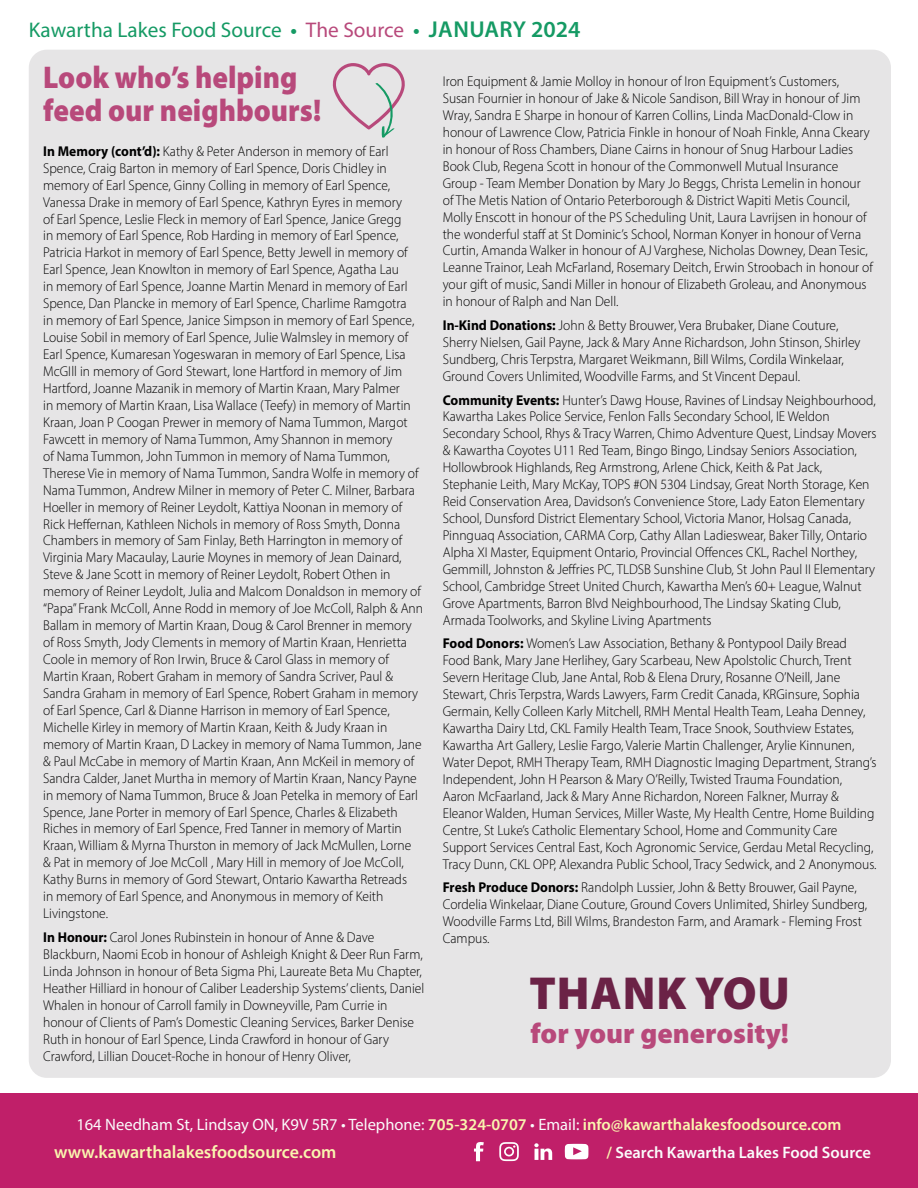
<style>
.page{position:relative;width:918px;height:1188px;background:#fff}
.page>*{position:absolute;margin:0;border:0;box-sizing:border-box;transform-origin:0 0}
.t1{font:900 46.5px "Myriad Pro";letter-spacing:.02em;color:#6b2246}
.t2{font:900 31.5px/33px "Myriad Pro";color:#b8497b;scale:.92 1}
.t3{font:900 28.5px "Myriad Pro";color:#b8497b}
.t4{font:21.3px "Myriad Pro";color:#159a64}
.t5{font:600 18px "Myriad Pro";color:#faf5af}
.t6{font:16.5px "Myriad Pro";color:#fafbfb}
.t7{font:600 16.5px "Myriad Pro";color:#fafbfb}
.t8{font:300 14.25px/17px "Myriad Pro";color:#000;scale:.95 1}
.s1{font-weight:600}
.s2{color:#b8497b}
.s3{font-weight:600;font-size:23.1px}
.s4{font-weight:700}
.s5{font-weight:600;color:#faf5af}
.s6{color:#faf5af}
</style>
<div class="page">
<div style="left:0;top:1093px;width:918px;height:95px;background:#c01f69"></div>
<svg style="left:534px;top:1143px;width:18px;height:17px"></svg>
<svg style="left:474px;top:1142px;width:10px;height:19px"></svg>
<svg style="left:565px;top:1144px;width:24px;height:15px"></svg>
<svg style="left:499px;top:1142px;width:20px;height:19px"></svg>
<div style="left:29px;top:50px;width:862px;height:1028px;background:#e6e5e6;border-radius:18px"></div>
<svg style="left:333px;top:63px;width:72px;height:75px"></svg>
<h3 class="t4" style="left:29px;top:16px;width:553px">Kawartha Lakes Food Source <span class="s1">•</span> <span class="s2">The Source</span> <span class="s1">•</span> <span class="s3">JANUARY 2024</span></h3>
<h2 class="t2" style="left:43px;top:60px;width:304px">Look who’s helping feed our neighbours!</h2>
<p class="t8" style="left:43px;top:142px;width:401px"><span class="s4">In Memory (cont’d):</span> Kathy &amp; Peter Anderson in memory of Earl Spence, Craig Barton in memory of Earl Spence, Doris Chidley in memory of Earl Spence, Ginny Colling in memory of Earl Spence, Vanessa Drake in memory of Earl Spence, Kathryn Eyres in memory<br>of Earl Spence, Leslie Fleck in memory of Earl Spence, Janice Gregg<br>in memory of Earl Spence, Rob Harding in memory of Earl Spence, Patricia Harkot in memory of Earl Spence, Betty Jewell in memory of Earl Spence, Jean Knowlton in memory of Earl Spence, Agatha Lau<br>in memory of Earl Spence, Joanne Martin Menard in memory of Earl Spence, Dan Plancke in memory of Earl Spence, Charlime Ramgotra<br>in memory of Earl Spence, Janice Simpson in memory of Earl Spence, Louise Sobil in memory of Earl Spence, Julie Walmsley in memory of Earl Spence, Kumaresan Yogeswaran in memory of Earl Spence, Lisa McGIll in memory of Gord Stewart, Ione Hartford in memory of Jim Hartford, Joanne Mazanik in memory of Martin Kraan, Mary Palmer<br>in memory of Martin Kraan, Lisa Wallace (Teefy) in memory of Martin Kraan, Joan P Coogan Prewer in memory of Nama Tummon, Margot Fawcett in memory of Nama Tummon, Amy Shannon in memory<br>of Nama Tummon, John Tummon in memory of Nama Tummon, Therese Vie in memory of Nama Tummon, Sandra Wolfe in memory of Nama Tummon, Andrew Milner in memory of Peter C. Milner, Barbara Hoeller in memory of Reiner Leydolt, Kattiya Noonan in memory of Rick Heffernan, Kathleen Nichols in memory of Ross Smyth, Donna Chambers in memory of Sam Finlay, Beth Harrington in memory of Virginia Mary Macaulay, Laurie Moynes in memory of Jean Dainard, Steve &amp; Jane Scott in memory of Reiner Leydolt, Robert Othen in memory of Reiner Leydolt, Julia and Malcom Donaldson in memory of “Papa” Frank McColl, Anne Rodd in memory of Joe McColl, Ralph &amp; Ann Ballam in memory of Martin Kraan, Doug &amp; Carol Brenner in memory of Ross Smyth, Jody Clements in memory of Martin Kraan, Henrietta Coole in memory of Ron Irwin, Bruce &amp; Carol Glass in memory of Martin Kraan, Robert Graham in memory of Sandra Scriver, Paul &amp; Sandra Graham in memory of Earl Spence, Robert Graham in memory of Earl Spence, Carl &amp; Dianne Harrison in memory of Earl Spence, Michelle Kirley in memory of Martin Kraan, Keith &amp; Judy Kraan in memory of Martin Kraan, D Lackey in memory of Nama Tummon, Jane &amp; Paul McCabe in memory of Martin Kraan, Ann McKeil in memory of Sandra Calder, Janet Murtha in memory of Martin Kraan, Nancy Payne in memory of Nama Tummon, Bruce &amp; Joan Petelka in memory of Earl Spence, Jane Porter in memory of Earl Spence, Charles &amp; Elizabeth Riches in memory of Earl Spence, Fred Tanner in memory of Martin Kraan, William &amp; Myrna Thurston in memory of Jack McMullen, Lorne<br>&amp; Pat in memory of Joe McColl , Mary Hill in memory of Joe McColl, Kathy Burns in memory of Gord Stewart, Ontario Kawartha Retreads<br>in memory of Earl Spence, and Anonymous in memory of Keith Livingstone.</p>
<p class="t8" style="left:43px;top:929px;width:403px"><span class="s4">In Honour:</span> Carol Jones Rubinstein in honour of Anne &amp; Dave Blackburn, Naomi Ecob in honour of Ashleigh Knight &amp; Deer Run Farm, Linda Johnson in honour of Beta Sigma Phi, Laureate Beta Mu Chapter, Heather Hilliard in honour of Caliber Leadership Systems’ clients, Daniel Whalen in honour of Carroll family in Downeyville, Pam Currie in honour of Clients of Pam’s Domestic Cleaning Services, Barker Denise Ruth in honour of Earl Spence, Linda Crawford in honour of Gary Crawford, Lillian Doucet-Roche in honour of Henry Oliver,</p>
<p class="t8" style="left:443px;top:73px;width:454px">Iron Equipment &amp; Jamie Molloy in honour of Iron Equipment’s Customers, Susan Fournier in honour of Jake &amp; Nicole Sandison, Bill Wray in honour of Jim Wray, Sandra E Sharpe in honour of Karren Collins, Linda MacDonald-Clow in honour of Lawrence Clow, Patricia Finkle in honour of Noah Finkle, Anna Ckeary in honour of Ross Chambers, Diane Cairns in honour of Snug Harbour Ladies Book Club, Regena Scott in honour of the Commonwell Mutual Insurance Group - Team Member Donation by Mary Jo Beggs, Christa Lemelin in honour of The Metis Nation of Ontario Peterborough &amp; District Wapiti Metis Council, Molly Enscott in honour of the PS Scheduling Unit, Laura Lavrijsen in honour of the wonderful staff at St Dominic’s School, Norman Konyer in honour of Verna Curtin, Amanda Walker in honour of AJ Varghese, Nicholas Downey, Dean Tesic, Leanne Trainor, Leah McFarland, Rosemary Deitch, Erwin Stroobach in honour of your gift of music, Sandi Miller in honour of Elizabeth Groleau, and Anonymous in honour of Ralph and Nan Dell.</p>
<p class="t8" style="left:443px;top:317px;width:441px"><span class="s4">In-Kind Donations:</span> John &amp; Betty Brouwer, Vera Brubaker, Diane Couture, Sherry Nielsen, Gail Payne, Jack &amp; Mary Anne Richardson, John Stinson, Shirley Sundberg, Chris Terpstra, Margaret Weikmann, Bill Wilms, Cordila Winkelaar, Ground Covers Unlimited, Woodville Farms, and St Vincent Depaul.</p>
<p class="t8" style="left:443px;top:391px;width:458px"><span class="s4">Community Events:</span> Hunter’s Dawg House, Ravines of Lindsay Neighbourhood, Kawartha Lakes Police Service, Fenlon Falls Secondary School, IE Weldon Secondary School, Rhys &amp; Tracy Warren, Chimo Adventure Quest, Lindsay Movers &amp; Kawartha Coyotes U11 Red Team, Bingo Bingo, Lindsay Seniors Association, Hollowbrook Highlands, Reg Armstrong, Arlene Chick, Keith &amp; Pat Jack, Stephanie Leith, Mary McKay, TOPS #ON 5304 Lindsay, Great North Storage, Ken Reid Conservation Area, Davidson’s Convenience Store, Lady Eaton Elementary School, Dunsford District Elementary School, Victoria Manor, Holsag Canada, Pinnguaq Association, CARMA Corp, Cathy Allan Ladieswear, Baker Tilly, Ontario Alpha XI Master, Equipment Ontario, Provincial Offences CKL, Rachel Northey, Gemmill, Johnston &amp; Jeffries PC, TLDSB Sunshine Club, St John Paul II Elementary School, Cambridge Street United Church, Kawartha Men’s 60+ League, Walnut Grove Apartments, Barron Blvd Neighbourhood, The Lindsay Skating Club, Armada Toolworks, and Skyline Living Apartments</p>
<p class="t8" style="left:443px;top:635px;width:458px"><span class="s4">Food Donors:</span> Women’s Law Association, Bethany &amp; Pontypool Daily Bread Food Bank, Mary Jane Herlihey, Gary Scarbeau, New Apolstolic Church, Trent Severn Heritage Club, Jane Antal, Rob &amp; Elena Drury, Rosanne O’Neill, Jane Stewart, Chris Terpstra, Wards Lawyers, Farm Credit Canada, KRGinsure, Sophia Germain, Kelly Colleen Karly Mitchell, RMH Mental Health Team, Leaha Denney, Kawartha Dairy Ltd, CKL Family Health Team, Trace Snook, Southview Estates, Kawartha Art Gallery, Leslie Fargo, Valerie Martin Challenger, Arylie Kinnunen, Water Depot, RMH Therapy Team, RMH Diagnostic Imaging Department, Strang’s Independent, John H Pearson &amp; Mary O’Reilly, Twisted Trauma Foundation, Aaron McFaarland, Jack &amp; Mary Anne Richardon, Noreen Falkner, Murray &amp; Eleanor Walden, Human Services, Miller Waste, My Health Centre, Home Building Centre, St Luke’s Catholic Elementary School, Home and Community Care Support Services Central East, Koch Agronomic Service, Gerdau Metal Recycling, Tracy Dunn, CKL OPP, Alexandra Public School, Tracy Sedwick, and 2 Anonymous.</p>
<p class="t8" style="left:443px;top:879px;width:448px"><span class="s4">Fresh Produce Donors:</span> Randolph Lussier, John &amp; Betty Brouwer, Gail Payne, Cordelia Winkelaar, Diane Couture, Ground Covers Unlimited, Shirley Sundberg, Woodville Farms Ltd, Bill Wilms, Brandeston Farm, and Aramark - Fleming Frost Campus.</p>
<h1 class="t1" style="left:529px;top:962px;width:262px">THANK YOU</h1>
<h3 class="t3" style="left:530px;top:1015px;width:260px">for your generosity!</h3>
<p class="t6" style="left:76px;top:1114px;width:767px">164 Needham St, Lindsay ON, K9V 5R7 • Telephone: <span class="s5">705-324-0707</span> • Email: <span class="s5">info@kawarthalakesfoodsource.com</span></p>
<p class="t5" style="left:54px;top:1140px;width:284px">www.kawarthalakesfoodsource.com</p>
<p class="t7" style="left:606px;top:1142px;width:266px"><span class="s6">/</span> Search Kawartha Lakes Food Source</p>
</div>
